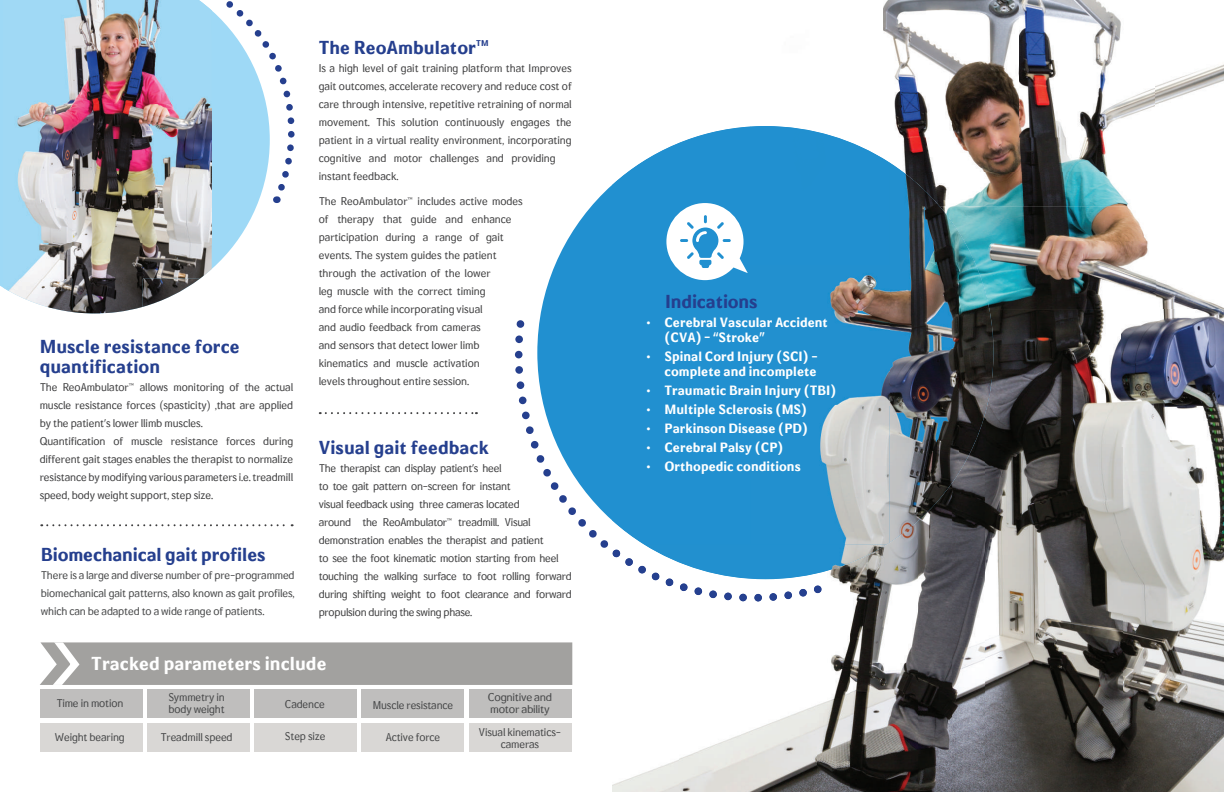
<style>
.page{position:relative;width:1224px;height:792px;background:#fff}
.page>*{position:absolute;margin:0;border:0;box-sizing:border-box;transform-origin:0 0}
.t1{font:700 20px/20px "Fb Riflex Eng";color:#253f8e;scale:.96 1}
.t2{font:700 20px "Fb Riflex Eng";color:#fff;scale:.96 1}
.t3{font:700 14.3px/15px "Fb Riflex Eng";color:#fff;scale:.96 1}
.t4{font:12px/18px "Fb Riflex Eng";letter-spacing:-.005em;color:#3e3e3f;scale:.96 1}
.t5{font:12px/12px "Fb Riflex Eng";letter-spacing:-.01em;color:#464748;scale:.96 1}
.t6{font:12px/12px "Fb Riflex Eng";letter-spacing:-.01em;color:#464748}
.t7{font:700 9px "Fb Riflex Eng";color:#253f8e;scale:.96 1}
.s1{font-family:"Minion Pro"}
</style>
<div class="page">
<div style="left:40px;top:689px;width:102px;height:29px;background:#bfbebd"></div>
<div style="left:147px;top:689px;width:103px;height:29px;background:#bfbebd"></div>
<div style="left:254px;top:689px;width:103px;height:29px;background:#bfbebd"></div>
<div style="left:361px;top:689px;width:103px;height:29px;background:#bfbebd"></div>
<div style="left:469px;top:689px;width:102px;height:29px;background:#bfbebd"></div>
<div style="left:40px;top:723px;width:102px;height:29px;background:#d9d7d5"></div>
<div style="left:147px;top:723px;width:103px;height:29px;background:#d9d7d5"></div>
<div style="left:254px;top:723px;width:103px;height:29px;background:#d9d7d5"></div>
<div style="left:361px;top:723px;width:103px;height:29px;background:#d9d7d5"></div>
<div style="left:469px;top:723px;width:102px;height:29px;background:#d9d7d5"></div>
<div style="left:40px;top:642px;width:532px;height:43px;background:#a2a19f"></div>
<svg style="left:320px;top:412px;width:157px;height:2px"></svg>
<svg style="left:41px;top:524px;width:252px;height:2px"></svg>
<svg style="left:0;top:0;width:258px;height:288px;fill:#9ed9f6"></svg>
<img style="left:3px;top:0;width:209px;height:279px">
<img style="left:3px;top:279px;width:139px;height:34px">
<img style="left:142px;top:279px;width:58px;height:28px">
<svg style="left:194px;top:0;width:101px;height:203px"></svg>
<div style="left:537px;top:126px;width:457px;height:453px;background:#2190d0;border-radius:50%"></div>
<img style="left:883px;top:0;width:273px;height:137px">
<img style="left:1156px;top:64px;width:68px;height:246px">
<img style="left:903px;top:137px;width:204px;height:35px">
<img style="left:959px;top:172px;width:170px;height:34px">
<img style="left:959px;top:206px;width:188px;height:35px">
<img style="left:994px;top:241px;width:162px;height:69px">
<img style="left:986px;top:310px;width:238px;height:482px">
<img style="left:952px;top:473px;width:34px;height:319px">
<img style="left:918px;top:543px;width:34px;height:249px">
<img style="left:612px;top:758px;width:68px;height:34px">
<img style="left:850px;top:543px;width:68px;height:249px">
<img style="left:680px;top:579px;width:170px;height:213px">
<svg style="left:515px;top:335px;width:106px;height:223px"></svg>
<img style="left:680px;top:593px;width:127px;height:9px">
<img style="left:625px;top:558px;width:197px;height:35px">
<img style="left:612px;top:126px;width:278px;height:419px">
<img style="left:889px;top:162px;width:70px;height:381px">
<img style="left:959px;top:232px;width:35px;height:241px">
<img style="left:644px;top:544px;width:243px;height:35px">
<svg style="left:666px;top:203px;width:82px;height:77px"></svg>
<h1 class="t1" style="left:40px;top:338px;width:210px">Muscle resistance force quantification</h1>
<p class="t4" style="left:40px;top:379px;width:266px">The ReoAmbulator<span class="s1">™</span> allows monitoring of the actual muscle resistance forces (spasticity) ,that are applied by the patient’s lower llimb muscles.<br>Quantification of muscle resistance forces during different gait stages enables the therapist to normalize resistance by modifying various parameters i.e. treadmill speed, body weight support, step size.</p>
<h1 class="t1" style="left:41px;top:546px;width:236px">Biomechanical gait profiles</h1>
<p class="t5" style="left:41px;top:567px;width:266px;line-height:18px;text-align:justify">There is a large and diverse number of pre-programmed biomechanical gait patterns, also known as gait profiles, which can be adapted to a wide range of patients.</p>
<h1 class="t1" style="left:319px;top:39px;width:165px">The ReoAmbulator</h1>
<p class="t7" style="left:476px;top:39px;width:14px">TM</p>
<p class="t4" style="left:319px;top:60px;width:265px">Is a high level of gait training platform that Improves gait outcomes, accelerate recovery and reduce cost of care through intensive, repetitive retraining of normal movement. This solution continuously engages the patient in a virtual reality environment, incorporating cognitive and motor challenges and providing instant feedback.</p>
<p class="t4" style="left:319px;top:193px;width:214px">The ReoAmbulator<span class="s1">™</span> includes active modes of therapy that guide and enhance participation during a range of gait events. The system guides the patient through the activation of the lower<br>leg muscle with the correct timing<br>and force while incorporating visual<br>and audio feedback from cameras<br>and sensors that detect lower limb kinematics and muscle activation<br>levels throughout entire session.</p>
<h1 class="t1" style="left:319px;top:439px;width:179px">Visual gait feedback</h1>
<p class="t4" style="left:319px;top:460px;width:265px">The therapist can display patient’s heel<br>to toe gait pattern on-screen for instant<br>visual feedback using three cameras located<br>around the ReoAmbulator<span class="s1">™</span> treadmill. Visual demonstration enables the therapist and patient<br>to see the foot kinematic motion starting from heel touching the walking surface to foot rolling forward during shifting weight to foot clearance and forward propulsion during the swing phase.</p>
<h1 class="t2" style="left:91px;top:654px;width:247px">Tracked parameters include</h1>
<p class="t5" style="left:56px;top:698px;width:71px">Time in motion</p>
<p class="t5" style="left:55px;top:732px;width:74px">Weight bearing</p>
<p class="t5" style="left:168px;top:692px;width:60px">Symmetry in body weight</p>
<p class="t5" style="left:160px;top:732px;width:77px">Treadmill speed</p>
<p class="t5" style="left:285px;top:699px;width:43px">Cadence</p>
<p class="t5" style="left:285px;top:731px;width:44px">Step size</p>
<p class="t5" style="left:373px;top:700px;width:85px">Muscle resistance</p>
<p class="t5" style="left:386px;top:732px;width:58px">Active force</p>
<p class="t6" style="left:488px;top:692px;width:66px">Cognitive and motor ability</p>
<p class="t5" style="left:479px;top:727px;width:87px;text-align:center">Visual kinematics&shy;cameras</p>
<h1 class="t1" style="left:665px;top:293px;width:98px">Indications</h1>
<p class="t3" style="left:665px;top:316px;width:172px;text-indent:-18px">• Cerebral Vascular Accident (CVA) – “Stroke”</p>
<p class="t3" style="left:647px;top:350px;width:180px;text-align:right">• Spinal Cord Injury (SCI) - complete and incomplete</p>
<p class="t3" style="left:647px;top:384px;width:199px">• Traumatic Brain Injury (TBI)</p>
<p class="t3" style="left:647px;top:403px;width:169px">• Multiple Sclerosis (MS)</p>
<p class="t3" style="left:647px;top:422px;width:170px">• Parkinson Disease (PD)</p>
<p class="t3" style="left:647px;top:441px;width:144px">• Cerebral Palsy (CP)</p>
<p class="t3" style="left:647px;top:460px;width:162px">• Orthopedic conditions</p>
</div>
